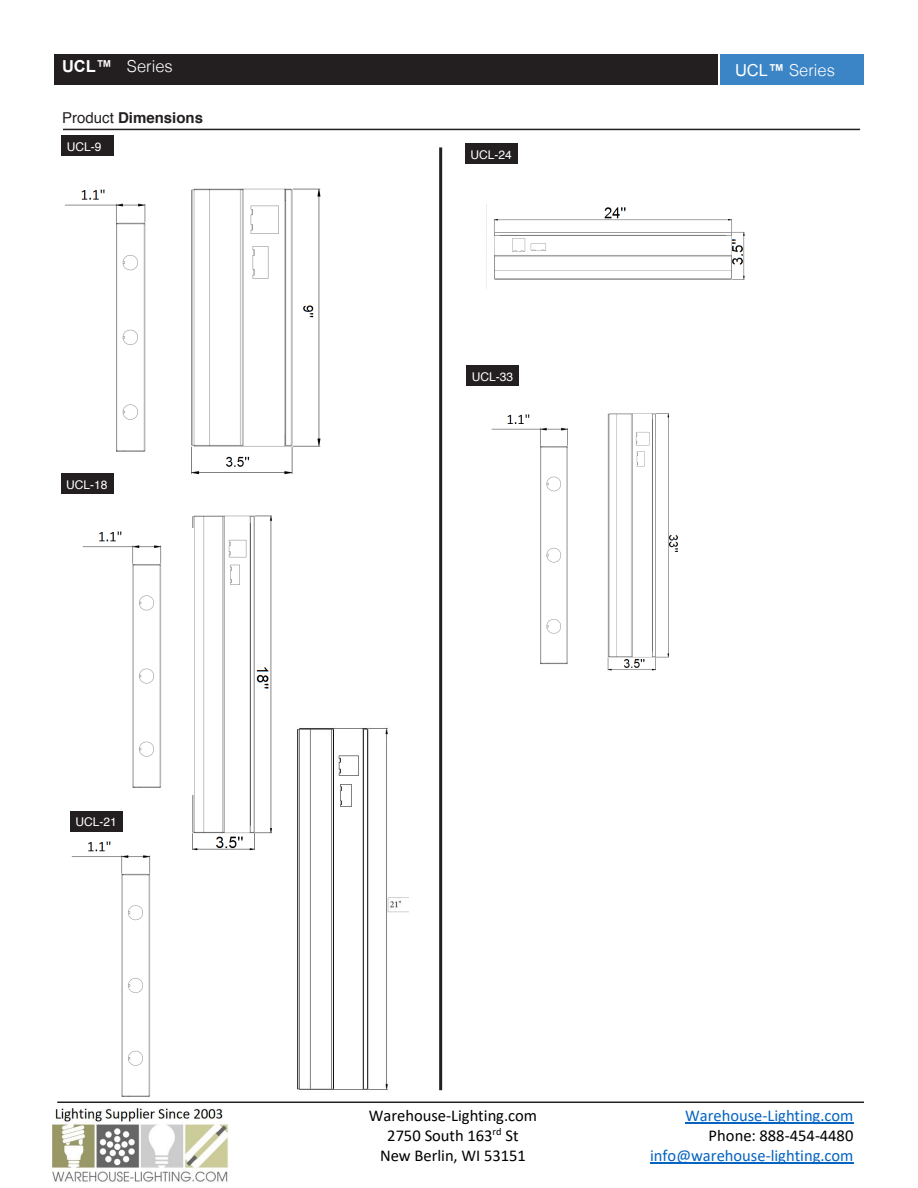
<style>
.page{position:relative;width:918px;height:1188px;background:#fff}
.page>*{position:absolute;margin:0;border:0;box-sizing:border-box;transform-origin:0 0}
.t1{font:16.5px/20.1px "Calibri";color:#000;text-align:center}
.t2{font:16.5px "Calibri";color:#0563c1}
.t3{font:300 16.5px "Helvetica";color:#fff}
.t4{font:700 15px "Helvetica";color:#231f20}
.t5{font:12px "Helvetica";color:#fff}
.s1{font-family:"Arial";font-weight:700}
.s2{font-family:"Arial";font-weight:400}
.s3{font-weight:400}
</style>
<div class="page">
<img style="left:67px;top:841px;width:116px;height:261px">
<hr style="left:63px;top:129px;width:797px;height:1px;background:#231f20">
<div style="left:61px;top:135px;width:53px;height:21px;background:#231f20"></div>
<div style="left:54px;top:54px;width:663px;height:30px;background:#231f20"></div>
<div style="left:721px;top:54px;width:143px;height:30px;background:#3b84c5"></div>
<svg style="left:439px;top:147px;width:4px;height:943px;background:#595657"></svg>
<hr style="left:57px;top:1102px;width:807px;height:1px;background:#231f20">
<img style="left:65px;top:189px;width:81px;height:263px">
<img style="left:191px;top:188px;width:130px;height:287px">
<div style="left:61px;top:473px;width:53px;height:21px;background:#231f20"></div>
<img style="left:192px;top:515px;width:80px;height:336px">
<div style="left:465px;top:143px;width:53px;height:21px;background:#231f20"></div>
<img style="left:486px;top:205px;width:259px;height:83px">
<img style="left:491px;top:413px;width:187px;height:258px">
<div style="left:466px;top:365px;width:53px;height:21px;background:#231f20"></div>
<div style="left:70px;top:812px;width:53px;height:20px;background:#231f20"></div>
<img style="left:297px;top:728px;width:112px;height:362px">
<img style="left:82px;top:529px;width:112px;height:266px">
<img style="left:53px;top:1108px;width:176px;height:74px">
<hr style="left:650px;top:1163px;width:203px;height:1px;background:#0563c1">
<hr style="left:685px;top:1122px;width:168px;height:2px;background:#0563c1">
<p class="t3" style="left:62px;top:52px;width:112px"><span class="s1">UCL</span><span class="s1">™</span> Series</p>
<p class="t3" style="left:735px;top:56px;width:101px"><span class="s2">UCL</span><span class="s1">™</span> Series</p>
<p class="t4" style="left:62px;top:106px;width:142px"><span class="s3">Product</span> Dimensions</p>
<p class="t5" style="left:67px;top:137px;width:36px">UCL-9</p>
<p class="t5" style="left:66px;top:475px;width:43px">UCL-18</p>
<p class="t5" style="left:76px;top:812px;width:43px">UCL-21</p>
<p class="t5" style="left:471px;top:145px;width:43px">UCL-24</p>
<p class="t5" style="left:472px;top:367px;width:43px">UCL-33</p>
<p class="t1" style="left:369px;top:1106px;width:170px">Warehouse-Lighting.com<br>2750 South 163<sup>rd</sup> St<br>New Berlin, WI 53151</p>
<p class="t2" style="left:685px;top:1108px;width:170px">Warehouse-Lighting.com</p>
<p class="t1" style="left:709px;top:1127px;width:146px">Phone: 888-454-4480</p>
<p class="t2" style="left:650px;top:1149px;width:205px">info@warehouse-lighting.com</p>
</div>
